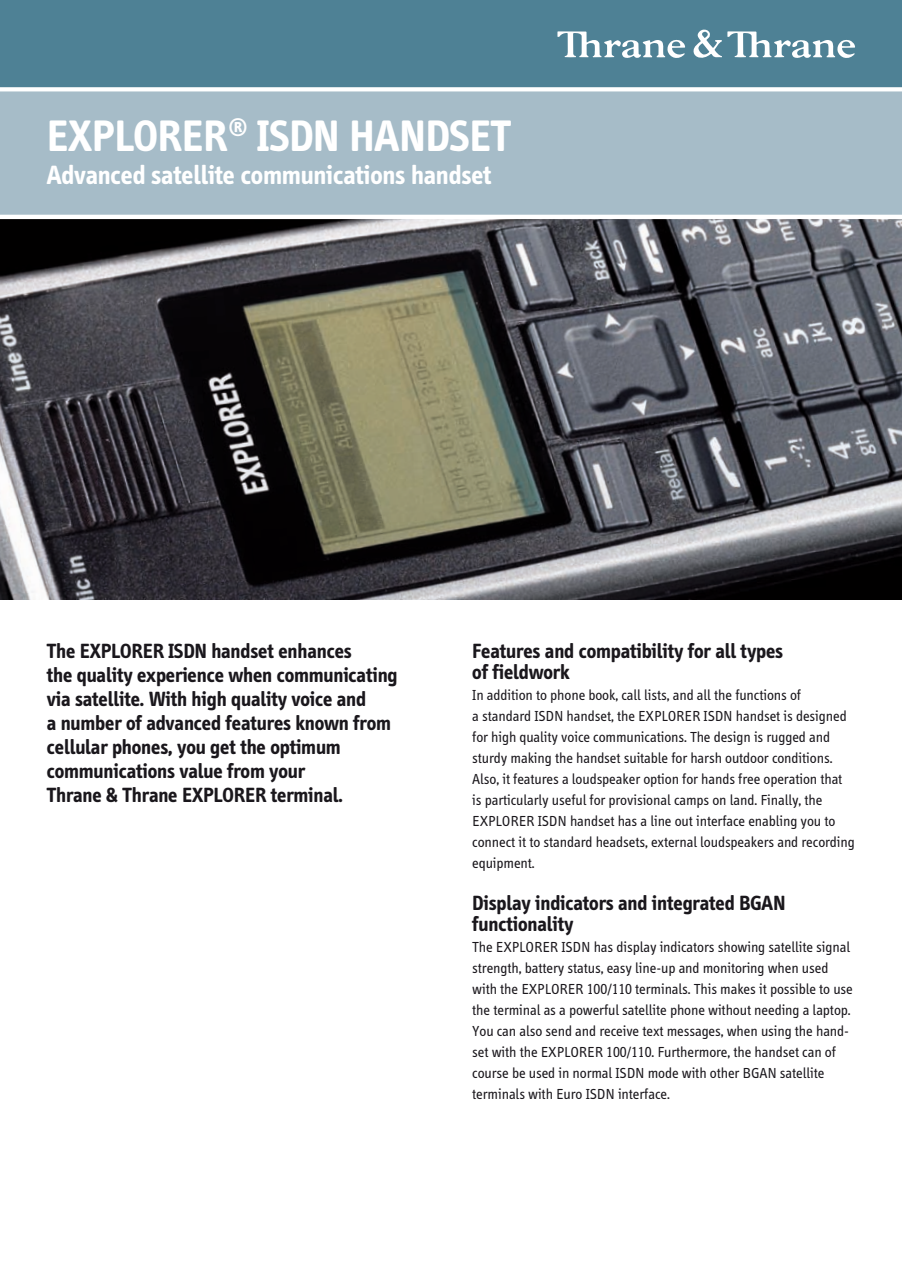
<style>
.page{position:relative;width:902px;height:1272px;background:#fff}
.page>*{position:absolute;margin:0;border:0;box-sizing:border-box;transform-origin:0 0}
.t1{font:700 45px "Info";color:#fff}
.t2{font:700 27px "Info";color:#fff}
.t3{font:700 21px/24px "Info";color:#1a171c}
.t4{font:15px/21px "Info";color:#1a171c}
</style>
<div class="page">
<div style="left:0;top:89px;width:901px;height:128px;background:#a6bcc8"></div>
<div style="left:0;top:0;width:901px;height:89px;background:#4e8195"></div>
<svg style="left:693px;top:30px;width:162px;height:28px"></svg>
<svg style="left:557px;top:31px;width:128px;height:27px"></svg>
<svg style="left:0;top:87px;width:901px;height:4px;background:#f5f8f9"></svg>
<img style="left:0;top:219px;width:901px;height:380px">
<hr style="left:0;top:215px;width:901px;height:4px;background:#fff">
<h1 class="t1" style="left:47px;top:110px;width:375px">Explorer<sup>®</sup> ISDN Handse</h1>
<h1 class="t1" style="left:490px;top:110px;width:21px">t</h1>
<h2 class="t2" style="left:47px;top:159px;width:446px">Advanced satellite communications handset</h2>
<p class="t3" style="left:47px;top:639px;width:352px;text-indent:96px">ER ISDN handset enhances<br>the quality experience when communicating via satellite. With high quality voice and<br>a number of advanced features known from cellular phones, you get the optimum communications value from your<br>Thrane &amp; Thrane EXPLOR</p>
<h3 class="t3" style="left:47px;top:639px;width:55px">The EXPLOR</h3>
<h3 class="t3" style="left:245px;top:783px;width:99px">ER terminal.</h3>
<h3 class="t3" style="left:472px;top:640px;width:312px;line-height:21px">Features and compatibility for all types of fieldwork</h3>
<p class="t4" style="left:472px;top:685px;width:384px">In addition to phone book, call lists, and all the functions of<br>a standard ISDN handset, the EXPLORER ISDN handset is designed for high quality voice communications. The design is rugged and sturdy making the handset suitable for harsh outdoor conditions.<br>Also, it features a loudspeaker option for hands free operation that is particularly useful for provisional camps on land. Finally, the EXPLORER ISDN handset has a line out interface enabling you to connect it to standard headsets, external loudspeakers and recording equipment.</p>
<h3 class="t3" style="left:472px;top:892px;width:314px;line-height:21px">Display indicators and integrated BGAN functionality</h3>
<p class="t4" style="left:472px;top:937px;width:382px">The EXPLORER ISDN has display indicators showing satellite signal strength, battery status, easy line-up and monitoring when used with the EXPLORER 100/110 terminals. This makes it possible to use the terminal as a powerful satellite phone without needing a laptop.<br>You can also send and receive text messages, when using the hand&shy;set with the EXPLORER 100/110. Furthermore, the handset can of course be used in normal ISDN mode with other BGAN satellite terminals with Euro ISDN interface.</p>
</div>
